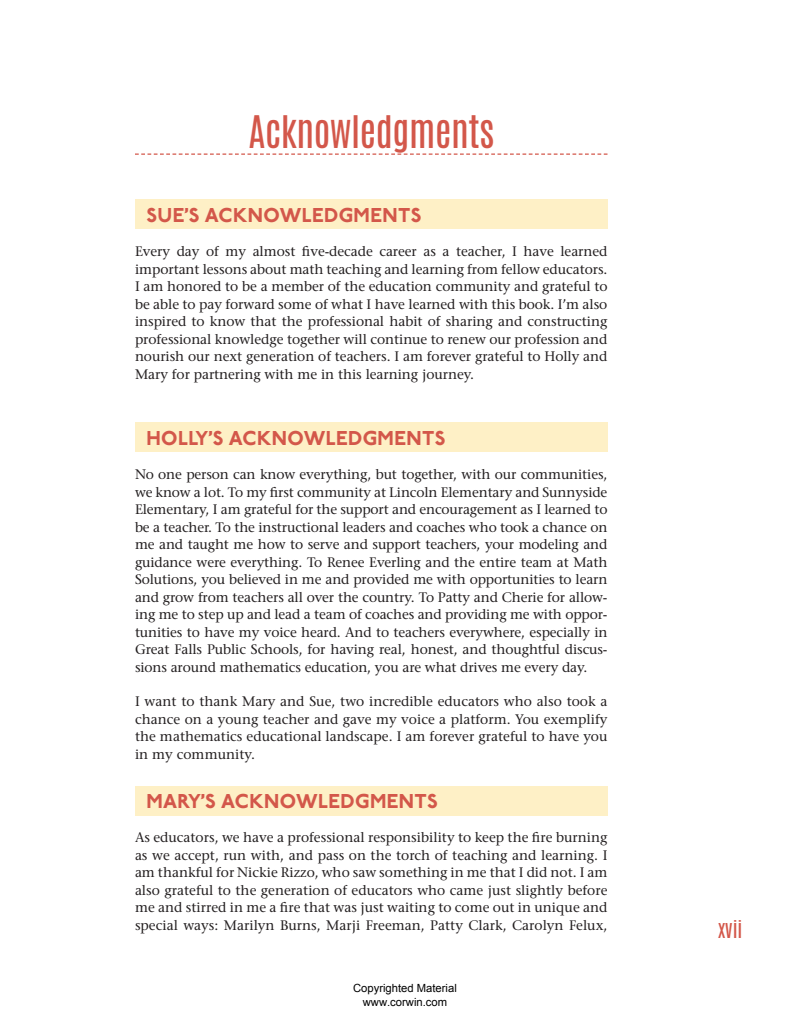
<style>
.page{position:relative;width:810px;height:1035px;background:#fff}
.page>*{position:absolute;margin:0;border:0;box-sizing:border-box;transform-origin:0 0}
.t1{font:37.5px "Antonio";letter-spacing:-.01em;color:#d3574a}
.t2{font:800 20px "P22 Underground CY";letter-spacing:.02em;color:#d3574a}
.t3{font:20px "Antonio";color:#d3574a}
.t4{font:500 13.75px/17.5px "Stone Serif Std";color:#231f20;text-align:justify}
.t5{font:11.25px/13.5px "Arial";color:#000;text-align:center}
</style>
<div class="page">
<svg style="left:135px;top:154px;width:473px;height:1px"></svg>
<div style="left:135px;top:199px;width:473px;height:30px;background:#fef0c6"></div>
<div style="left:135px;top:423px;width:473px;height:29px;background:#fef0c6"></div>
<div style="left:135px;top:786px;width:473px;height:30px;background:#fef0c6"></div>
<h1 class="t1" style="left:248px;top:104px;width:247px">Acknowledgments</h1>
<h2 class="t2" style="left:146px;top:203px;width:277px">SUE’S ACKNOWLEDGMENTS</h2>
<p class="t4" style="left:135px;top:243px;width:474px">Every day of my almost five-decade career as a teacher, I have learned important lessons about math teaching and learning from fellow educators.<br>I am honored to be a member of the education community and grateful to be able to pay forward some of what I have learned with this book. I’m also inspired to know that the professional habit of sharing and constructing professional knowledge together will continue to renew our profession and nourish our next generation of teachers. I am forever grateful to Holly and Mary for partnering with me in this learning journey.</p>
<h2 class="t2" style="left:146px;top:426px;width:301px">HOLLY’S ACKNOWLEDGMENTS</h2>
<p class="t4" style="left:135px;top:466px;width:474px">No one person can know everything, but together, with our communities, we know a lot. To my first community at Lincoln Elementary and Sunnyside Elementary, I am grateful for the support and encouragement as I learned to be a teacher. To the instructional leaders and coaches who took a chance on me and taught me how to serve and support teachers, your modeling and guidance were everything. To Renee Everling and the entire team at Math Solutions, you believed in me and provided me with opportunities to learn and grow from teachers all over the country. To Patty and Cherie for allow&shy;ing me to step up and lead a team of coaches and providing me with oppor&shy;tunities to have my voice heard. And to teachers everywhere, especially in Great Falls Public Schools, for having real, honest, and thoughtful discus&shy;sions around mathematics education, you are what drives me every day.</p>
<p class="t4" style="left:135px;top:693px;width:474px">I want to thank Mary and Sue, two incredible educators who also took a chance on a young teacher and gave my voice a platform. You exemplify the mathematics educational landscape. I am forever grateful to have you in my community.</p>
<h2 class="t2" style="left:146px;top:789px;width:293px">MARY’S ACKNOWLEDGMENTS</h2>
<p class="t4" style="left:135px;top:829px;width:474px">As educators, we have a professional responsibility to keep the fire burning as we accept, run with, and pass on the torch of teaching and learning. I am thankful for Nickie Rizzo, who saw something in me that I did not. I am also grateful to the generation of educators who came just slightly before me and stirred in me a fire that was just waiting to come out in unique and special ways: Marilyn Burns, Marji Freeman, Patty Clark, Carolyn Felux,</p>
<p class="t5" style="left:353px;top:981px;width:105px">Copyrighted Material www.corwin.com</p>
<h2 class="t3" style="left:718px;top:914px;width:26px">xvii</h2>
</div>
